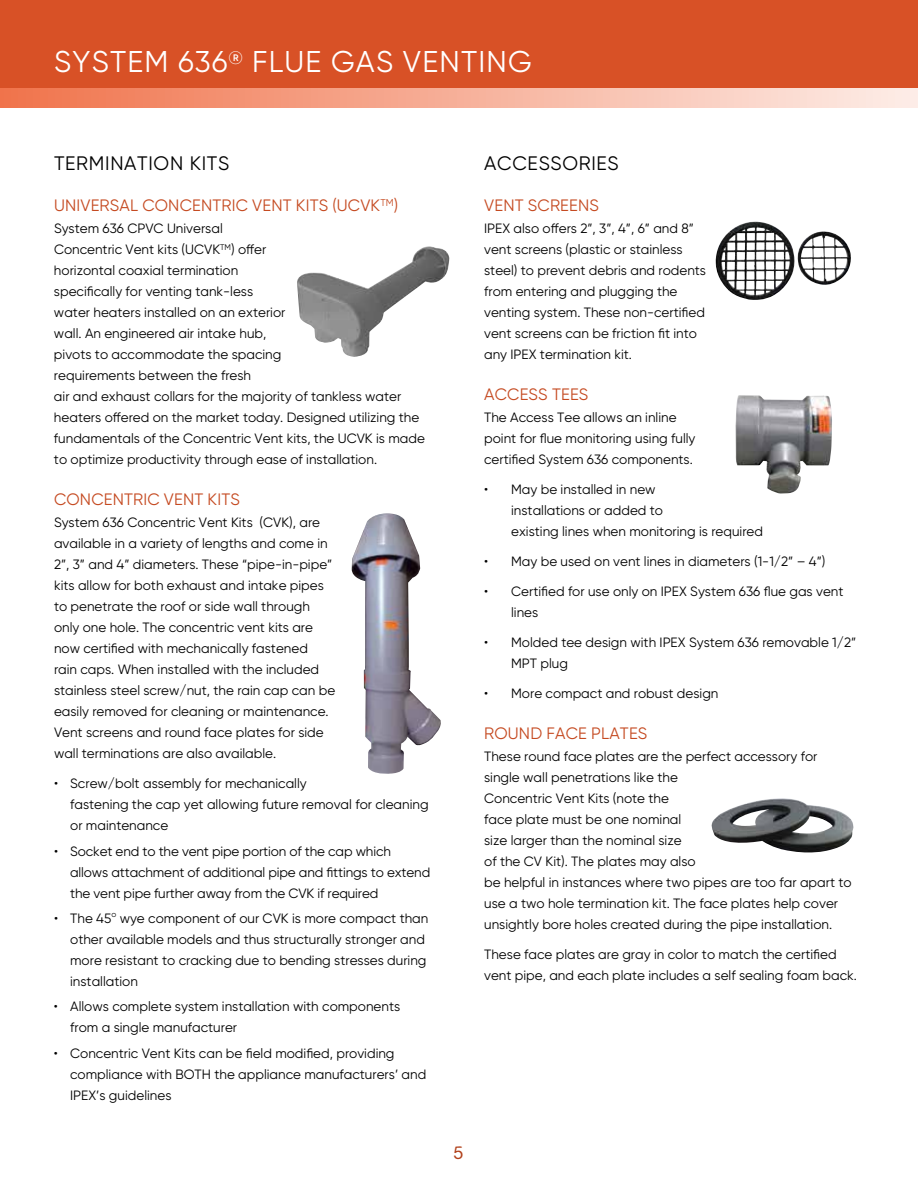
<style>
.page{position:relative;width:918px;height:1188px;background:#fff}
.page>*{position:absolute;margin:0;border:0;box-sizing:border-box;transform-origin:0 0}
.t1{font:30px "Gilroy";letter-spacing:.04em;color:#fff}
.t2{font:19.5px "Gilroy";letter-spacing:.035em;color:#000}
.t3{font:18px "Alte Haas Grotesk";color:#b1411b}
.t4{font:16.5px "Gilroy";letter-spacing:.01em;color:#c54a21}
.t5{font:13.5px/21px "Gilroy";color:#000}
</style>
<div class="page">
<div style="left:0;top:0;width:918px;height:99px;background:#d85126"></div>
<div style="left:0;top:89px;width:918px;height:19px;background:linear-gradient(to right,#f0734b,#fdede8)"></div>
<img style="left:352px;top:513px;width:89px;height:261px">
<img style="left:715px;top:222px;width:80px;height:78px">
<img style="left:735px;top:395px;width:97px;height:99px">
<img style="left:711px;top:798px;width:143px;height:55px">
<img style="left:297px;top:246px;width:153px;height:111px">
<h1 class="t1" style="left:54px;top:43px;width:479px">SYSTEM 636<sup>®</sup> FLUE GAS VENTING</h1>
<h2 class="t2" style="left:54px;top:152px;width:177px">TERMINATION KITS</h2>
<p class="t4" style="left:54px;top:196px;width:346px">UNIVERSAL CONCENTRIC VENT KITS (UCVK<sup>TM</sup>)</p>
<p class="t5" style="left:54px;top:218px;width:372px">System 636 CPVC Universal<br>Concentric Vent kits (UCVK<sup>TM</sup>) offer<br>horizontal coaxial termination<br>specifically for venting tank-less<br>water heaters installed on an exterior<br>wall. An engineered air intake hub,<br>pivots to accommodate the spacing<br>requirements between the fresh<br>air and exhaust collars for the majority of tankless water heaters offered on the market today. Designed utilizing the fundamentals of the Concentric Vent kits, the UCVK is made to optimize productivity through ease of installation.</p>
<p class="t4" style="left:54px;top:489px;width:187px">CONCENTRIC VENT KITS</p>
<p class="t5" style="left:54px;top:512px;width:283px">System 636 Concentric Vent Kits (CVK), are available in a variety of lengths and come in 2”, 3” and 4” diameters. These “pipe-in-pipe” kits allow for both exhaust and intake pipes to penetrate the roof or side wall through only one hole. The concentric vent kits are now certified with mechanically fastened<br>rain caps. When installed with the included stainless steel screw/nut, the rain cap can be easily removed for cleaning or maintenance.<br>Vent screens and round face plates for side wall terminations are also available.</p>
<p class="t5" style="left:70px;top:773px;width:360px;text-indent:-16px">• Screw/bolt assembly for mechanically<br>fastening the cap yet allowing future removal for cleaning or maintenance</p>
<p class="t5" style="left:70px;top:840px;width:362px;text-indent:-16px">• Socket end to the vent pipe portion of the cap which allows attachment of additional pipe and fittings to extend the vent pipe further away from the CVK if required</p>
<p class="t5" style="left:70px;top:908px;width:360px;text-indent:-16px">• The 45<sup>o</sup> wye component of our CVK is more compact than other available models and thus structurally stronger and more resistant to cracking due to bending stresses during installation</p>
<p class="t5" style="left:70px;top:996px;width:332px;text-indent:-16px">• Allows complete system installation with components from a single manufacturer</p>
<p class="t5" style="left:70px;top:1042px;width:358px;text-indent:-16px">• Concentric Vent Kits can be field modified, providing compliance with BOTH the appliance manufacturers’ and<br>IPEX’s guidelines</p>
<h2 class="t2" style="left:484px;top:152px;width:136px">ACCESSORIES</h2>
<p class="t4" style="left:484px;top:196px;width:116px">VENT SCREENS</p>
<p class="t5" style="left:484px;top:218px;width:223px">IPEX also offers 2”, 3”, 4”, 6” and 8” vent screens (plastic or stainless steel) to prevent debris and rodents from entering and plugging the venting system. These non-certified vent screens can be friction fit into any IPEX termination kit.</p>
<p class="t4" style="left:484px;top:384px;width:106px">ACCESS TEES</p>
<p class="t5" style="left:484px;top:407px;width:213px">The Access Tee allows an inline point for flue monitoring using fully certified System 636 components.</p>
<p class="t5" style="left:511px;top:479px;width:253px;text-indent:-27px">• May be installed in new<br>installations or added to<br>existing lines when monitoring is required</p>
<p class="t5" style="left:484px;top:551px;width:343px">• May be used on vent lines in diameters (1-1/2” – 4”)</p>
<p class="t5" style="left:511px;top:581px;width:334px;text-indent:-27px">• Certified for use only on IPEX System 636 flue gas vent lines</p>
<p class="t5" style="left:511px;top:632px;width:347px;text-indent:-27px">• Molded tee design with IPEX System 636 removable 1/2”<br>MPT plug</p>
<p class="t5" style="left:484px;top:683px;width:236px">• More compact and robust design</p>
<p class="t4" style="left:484px;top:723px;width:165px">ROUND FACE PLATES</p>
<p class="t5" style="left:484px;top:746px;width:369px">These round face plates are the perfect accessory for single wall penetrations like the<br>Concentric Vent Kits (note the<br>face plate must be one nominal<br>size larger than the nominal size<br>of the CV Kit). The plates may also<br>be helpful in instances where two pipes are too far apart to use a two hole termination kit. The face plates help cover unsightly bore holes created during the pipe installation.</p>
<p class="t5" style="left:484px;top:944px;width:374px">These face plates are gray in color to match the certified vent pipe, and each plate includes a self sealing foam back.</p>
<h3 class="t3" style="left:454px;top:1142px;width:12px">5</h3>
</div>
